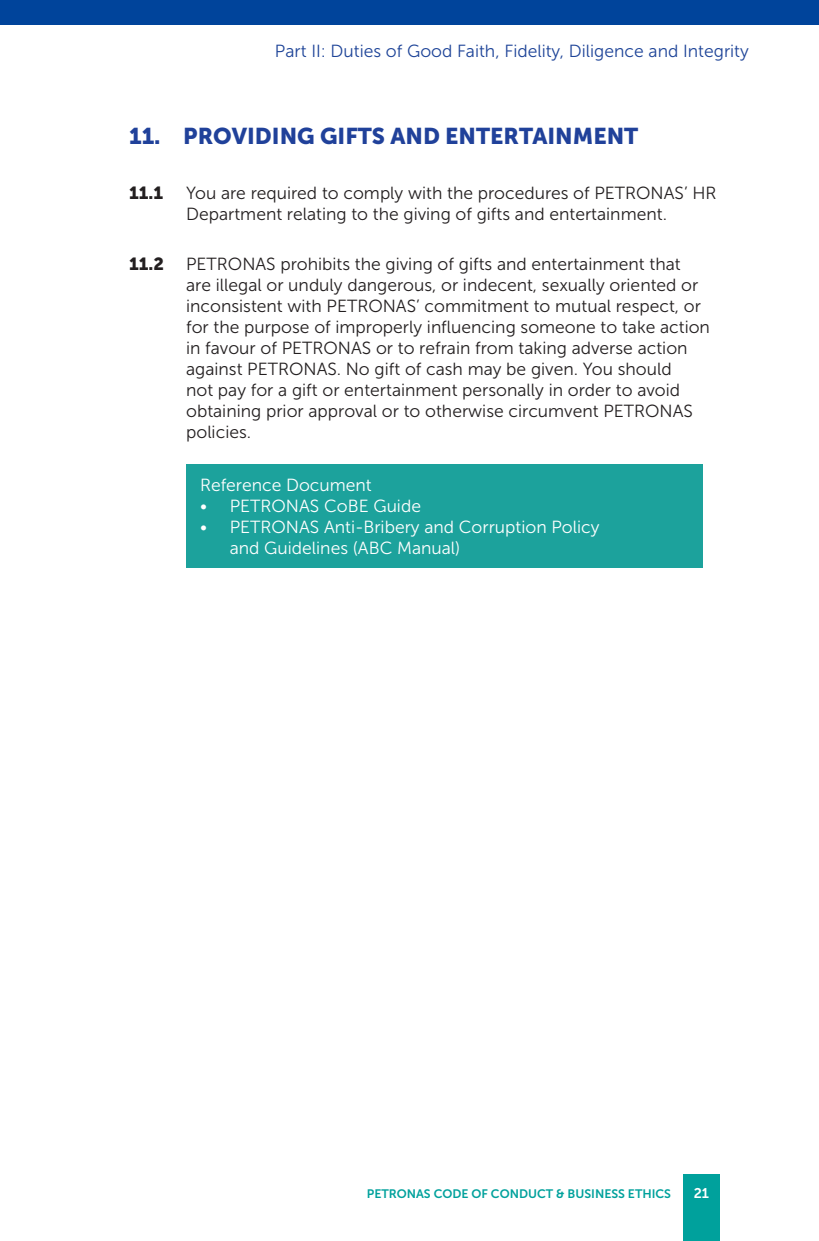
<style>
.page{position:relative;width:819px;height:1241px;background:#fff}
.page>*{position:absolute;margin:0;border:0;box-sizing:border-box;transform-origin:0 0}
.t1{font:22.75px "Museo Sans 900";color:#20419a}
.t2{font:17.5px/21px "Museo Sans 300";color:#231f20}
.t3{font:17.5px "Museo Sans 300";color:#fff}
.Chapter_Style{font:17.5px "Museo Sans 300";color:#1e4498}
.t4{font:17.5px "Museo Sans 900";color:#231f20}
.t5{font:14px "Museo Sans 700";color:#fff}
.t6{font:12.25px "Museo Sans 700";color:#00a19c}
</style>
<div class="page">
<div style="left:683px;top:1173px;width:36px;height:67px;background:#00a19c"></div>
<div style="left:186px;top:464px;width:516px;height:103px;background:#1ca29c"></div>
<div style="left:0;top:0;width:819px;height:25px;background:#00449b"></div>
<p class="Chapter_Style" style="left:275px;top:41px;width:475px">Part II: Duties of Good Faith, Fidelity, Diligence and Integrity</p>
<p class="t1" style="left:129px;top:123px;width:511px">11. PROVIDING GIFTS AND ENTERTAINMENT</p>
<p class="t4" style="left:129px;top:183px;width:36px">11.1</p>
<p class="t2" style="left:186px;top:182px;width:532px">You are required to comply with the procedures of PETRONAS’ HR<br>Department relating to the giving of gifts and entertainment.</p>
<p class="t4" style="left:129px;top:254px;width:36px">11.2</p>
<p class="t2" style="left:186px;top:254px;width:525px">PETRONAS prohibits the giving of gifts and entertainment that<br>are illegal or unduly dangerous, or indecent, sexually oriented or inconsistent with PETRONAS’ commitment to mutual respect, or for the purpose of improperly influencing someone to take action in favour of PETRONAS or to refrain from taking adverse action against PETRONAS. No gift of cash may be given. You should<br>not pay for a gift or entertainment personally in order to avoid obtaining prior approval or to otherwise circumvent PETRONAS policies.</p>
<p class="t3" style="left:200px;top:475px;width:173px">Reference Document</p>
<p class="t3" style="left:200px;top:496px;width:222px">• PETRONAS CoBE Guide</p>
<p class="t3" style="left:200px;top:517px;width:401px">• PETRONAS Anti-Bribery and Corruption Policy</p>
<p class="t3" style="left:230px;top:538px;width:232px">and Guidelines (ABC Manual)</p>
<p class="t6" style="left:367px;top:1186px;width:306px">PETRONAS CODE OF CONDUCT &amp; BUSINESS ETHICS</p>
<p class="t5" style="left:693px;top:1184px;width:17px">21</p>
</div>
